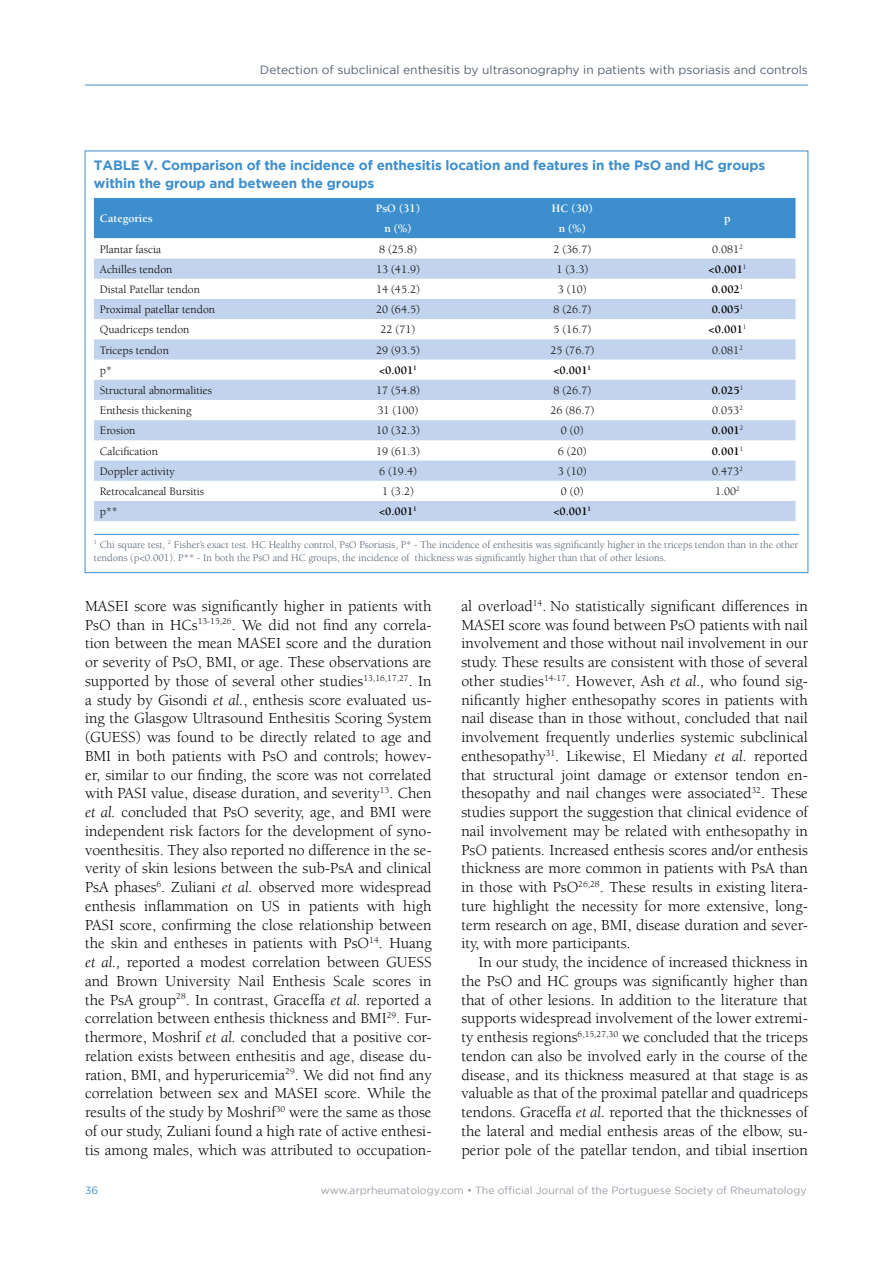
<style>
.page{position:relative;width:893px;height:1263px;background:#fff}
.page>*{position:absolute;margin:0;border:0;box-sizing:border-box;transform-origin:0 0}
.t1{font:15.75px/18.8px "Berkeley Std";color:#000;text-align:justify}
.t2{font:700 13.5px/18px "Gotham";letter-spacing:-.01em;color:#3d8ecd}
.t3{font:12px "Gotham";color:#53606e}
.t4{font:11.7px "Berkeley Std";color:#000}
.t5{font:700 11.7px "Berkeley Std";color:#000}
.t6{font:700 11.7px "Berkeley Std";color:#fff}
.t7{font:10.5px/13.6px "Berkeley Std";color:#53606e}
.t8{font:10.5px "Gotham";color:#9a9da7}
.t9{font:10.5px "Gotham";color:#3d8ecd}
.s1{font-style:italic}
</style>
<div class="page">
<hr style="left:85px;top:85px;width:723px;height:1px;background:#3d8ecd">
<hr style="left:94px;top:534px;width:705px;height:1px;background:#3d8ecd">
<div style="left:94px;top:198px;width:701px;height:40px;background:#3d8ecd"></div>
<svg style="left:94px;top:238px;width:701px;height:21px"></svg>
<svg style="left:94px;top:259px;width:701px;height:262px;fill:#c2d4ed"></svg>
<p class="t3" style="left:260px;top:64px;width:549px">Detection of subclinical enthesitis by ultrasonography in patients with psoriasis and controls</p>
<p class="t2" style="left:94px;top:156px;width:673px">TABLE V. Comparison of the incidence of enthesitis location and features in the PsO and HC groups within the group and between the groups</p>
<p class="t6" style="left:100px;top:212px;width:54px">Categories</p>
<p class="t6" style="left:376px;top:202px;width:46px">PsO (31)</p>
<p class="t6" style="left:552px;top:202px;width:42px">HC (30)</p>
<p class="t6" style="left:724px;top:212px;width:8px">p</p>
<p class="t6" style="left:384px;top:222px;width:29px">n (%)</p>
<p class="t6" style="left:559px;top:222px;width:29px">n (%)</p>
<p class="t4" style="left:100px;top:243px;width:63px">Plantar fascia</p>
<p class="t4" style="left:379px;top:243px;width:39px">8 (25.8)</p>
<p class="t4" style="left:553px;top:243px;width:39px">2 (36.7)</p>
<p class="t4" style="left:712px;top:243px;width:32px">0.081<sup>2</sup></p>
<p class="t4" style="left:100px;top:263px;width:74px">Achilles tendon</p>
<p class="t4" style="left:376px;top:263px;width:45px">13 (41.9)</p>
<p class="t4" style="left:556px;top:263px;width:33px">1 (3.3)</p>
<p class="t5" style="left:709px;top:263px;width:39px">&lt;0.001<sup>1</sup></p>
<p class="t4" style="left:100px;top:283px;width:102px">Distal Patellar tendon</p>
<p class="t4" style="left:376px;top:283px;width:45px">14 (45.2)</p>
<p class="t4" style="left:558px;top:283px;width:30px">3 (10)</p>
<p class="t5" style="left:712px;top:283px;width:33px">0.002<sup>1</sup></p>
<p class="t4" style="left:100px;top:303px;width:117px">Proximal patellar tendon</p>
<p class="t4" style="left:376px;top:303px;width:45px">20 (64.5)</p>
<p class="t4" style="left:553px;top:303px;width:39px">8 (26.7)</p>
<p class="t5" style="left:712px;top:303px;width:33px">0.005<sup>1</sup></p>
<p class="t4" style="left:100px;top:323px;width:91px">Quadriceps tendon</p>
<p class="t4" style="left:381px;top:323px;width:36px">22 (71)</p>
<p class="t4" style="left:553px;top:323px;width:39px">5 (16.7)</p>
<p class="t5" style="left:709px;top:323px;width:39px">&lt;0.001<sup>1</sup></p>
<p class="t4" style="left:100px;top:344px;width:71px">Triceps tendon</p>
<p class="t4" style="left:376px;top:344px;width:45px">29 (93.5)</p>
<p class="t4" style="left:550px;top:344px;width:45px">25 (76.7)</p>
<p class="t4" style="left:712px;top:344px;width:32px">0.081<sup>2</sup></p>
<p class="t4" style="left:100px;top:364px;width:14px">p*</p>
<p class="t5" style="left:379px;top:364px;width:39px">&lt;0.001<sup>1</sup></p>
<p class="t5" style="left:553px;top:364px;width:39px">&lt;0.001<sup>1</sup></p>
<p class="t4" style="left:100px;top:384px;width:114px">Structural abnormalities</p>
<p class="t4" style="left:376px;top:384px;width:45px">17 (54.8)</p>
<p class="t4" style="left:553px;top:384px;width:39px">8 (26.7)</p>
<p class="t5" style="left:712px;top:384px;width:33px">0.025<sup>1</sup></p>
<p class="t4" style="left:100px;top:404px;width:93px">Enthesis thickening</p>
<p class="t4" style="left:377px;top:404px;width:42px">31 (100)</p>
<p class="t4" style="left:550px;top:404px;width:45px">26 (86.7)</p>
<p class="t4" style="left:712px;top:404px;width:32px">0.053<sup>2</sup></p>
<p class="t4" style="left:100px;top:424px;width:37px">Erosion</p>
<p class="t4" style="left:376px;top:424px;width:45px">10 (32.3)</p>
<p class="t4" style="left:561px;top:424px;width:24px">0 (0)</p>
<p class="t5" style="left:712px;top:424px;width:33px">0.001<sup>2</sup></p>
<p class="t4" style="left:100px;top:445px;width:60px">Calcification</p>
<p class="t4" style="left:376px;top:445px;width:45px">19 (61.3)</p>
<p class="t4" style="left:558px;top:445px;width:30px">6 (20)</p>
<p class="t5" style="left:712px;top:445px;width:33px">0.001<sup>1</sup></p>
<p class="t4" style="left:100px;top:465px;width:76px">Doppler activity</p>
<p class="t4" style="left:379px;top:465px;width:39px">6 (19.4)</p>
<p class="t4" style="left:558px;top:465px;width:30px">3 (10)</p>
<p class="t4" style="left:712px;top:465px;width:32px">0.473<sup>2</sup></p>
<p class="t4" style="left:100px;top:485px;width:106px">Retrocalcaneal Bursitis</p>
<p class="t4" style="left:382px;top:485px;width:33px">1 (3.2)</p>
<p class="t4" style="left:561px;top:485px;width:24px">0 (0)</p>
<p class="t4" style="left:715px;top:485px;width:26px">1.00<sup>2</sup></p>
<p class="t4" style="left:100px;top:505px;width:19px">p**</p>
<p class="t5" style="left:379px;top:505px;width:39px">&lt;0.001<sup>1</sup></p>
<p class="t5" style="left:553px;top:505px;width:39px">&lt;0.001<sup>1</sup></p>
<p class="t7" style="left:94px;top:538px;width:706px"><sup>1</sup> Chi square test, <sup>2</sup> Fisher’s exact test. HC Healthy control, PsO Psoriasis, P* - The incidence of enthesitis was significantly higher in the triceps tendon than in the other tendons (p&lt;0.001). P** - In both the PsO and HC groups, the incidence of thickness was significantly higher than that of other lesions.</p>
<p class="t1" style="left:85px;top:597px;width:348px">MASEI score was significantly higher in patients with PsO than in HCs<sup>13-15,26</sup>. We did not find any correla&shy;tion between the mean MASEI score and the duration or severity of PsO, BMI, or age. These observations are supported by those of several other studies<sup>13,16,17,27</sup>. In a study by Gisondi <span class="s1">et al.</span>, enthesis score evaluated us&shy;ing the Glasgow Ultrasound Enthesitis Scoring System (GUESS) was found to be directly related to age and BMI in both patients with PsO and controls; howev&shy;er, similar to our finding, the score was not correlated with PASI value, disease duration, and severity<sup>13</sup>. Chen <span class="s1">et al.</span> concluded that PsO severity, age, and BMI were independent risk factors for the development of syno&shy;voenthesitis. They also reported no difference in the se&shy;verity of skin lesions between the sub-PsA and clinical PsA phases<sup>6</sup>. Zuliani <span class="s1">et al.</span> observed more widespread enthesis inflammation on US in patients with high PASI score, confirming the close relationship between the skin and entheses in patients with PsO<sup>14</sup>. Huang <span class="s1">et al.,</span> reported a modest correlation between GUESS and Brown University Nail Enthesis Scale scores in the PsA group<sup>28</sup>. In contrast, Graceffa <span class="s1">et al.</span> reported a correlation between enthesis thickness and BMI<sup>29</sup>. Fur&shy;thermore, Moshrif <span class="s1">et al.</span> concluded that a positive cor&shy;relation exists between enthesitis and age, disease du&shy;ration, BMI, and hyperuricemia<sup>29</sup>. We did not find any correlation between sex and MASEI score. While the results of the study by Moshrif<sup>30</sup> were the same as those of our study, Zuliani found a high rate of active enthesi&shy;tis among males, which was attributed to occupation-</p>
<p class="t1" style="left:461px;top:597px;width:348px">al overload<sup>14</sup>. No statistically significant differences in MASEI score was found between PsO patients with nail involvement and those without nail involvement in our study. These results are consistent with those of several other studies<sup>14-17</sup>. However, Ash <span class="s1">et al.,</span> who found sig&shy;nificantly higher enthesopathy scores in patients with nail disease than in those without, concluded that nail involvement frequently underlies systemic subclinical enthesopathy<sup>31</sup>. Likewise, El Miedany <span class="s1">et al.</span> reported that structural joint damage or extensor tendon en&shy;thesopathy and nail changes were associated<sup>32</sup>. These studies support the suggestion that clinical evidence of nail involvement may be related with enthesopathy in PsO patients. Increased enthesis scores and/or enthesis thickness are more common in patients with PsA than in those with PsO<sup>26,28</sup>. These results in existing litera&shy;ture highlight the necessity for more extensive, long&shy;term research on age, BMI, disease duration and sever&shy;ity, with more participants.</p>
<p class="t1" style="left:461px;top:953px;width:348px;text-indent:17px">In our study, the incidence of increased thickness in the PsO and HC groups was significantly higher than that of other lesions. In addition to the literature that supports widespread involvement of the lower extremi&shy;ty enthesis regions<sup>6,15,27,30</sup> we concluded that the triceps tendon can also be involved early in the course of the disease, and its thickness measured at that stage is as valuable as that of the proximal patellar and quadriceps tendons. Graceffa <span class="s1">et al.</span> reported that the thicknesses of the lateral and medial enthesis areas of the elbow, su&shy;perior pole of the patellar tendon, and tibial insertion</p>
<p class="t9" style="left:85px;top:1184px;width:15px">36</p>
<p class="t8" style="left:321px;top:1184px;width:487px">www.arprheumatology.com • The official Journal of the Portuguese Society of Rheumatology</p>
</div>
